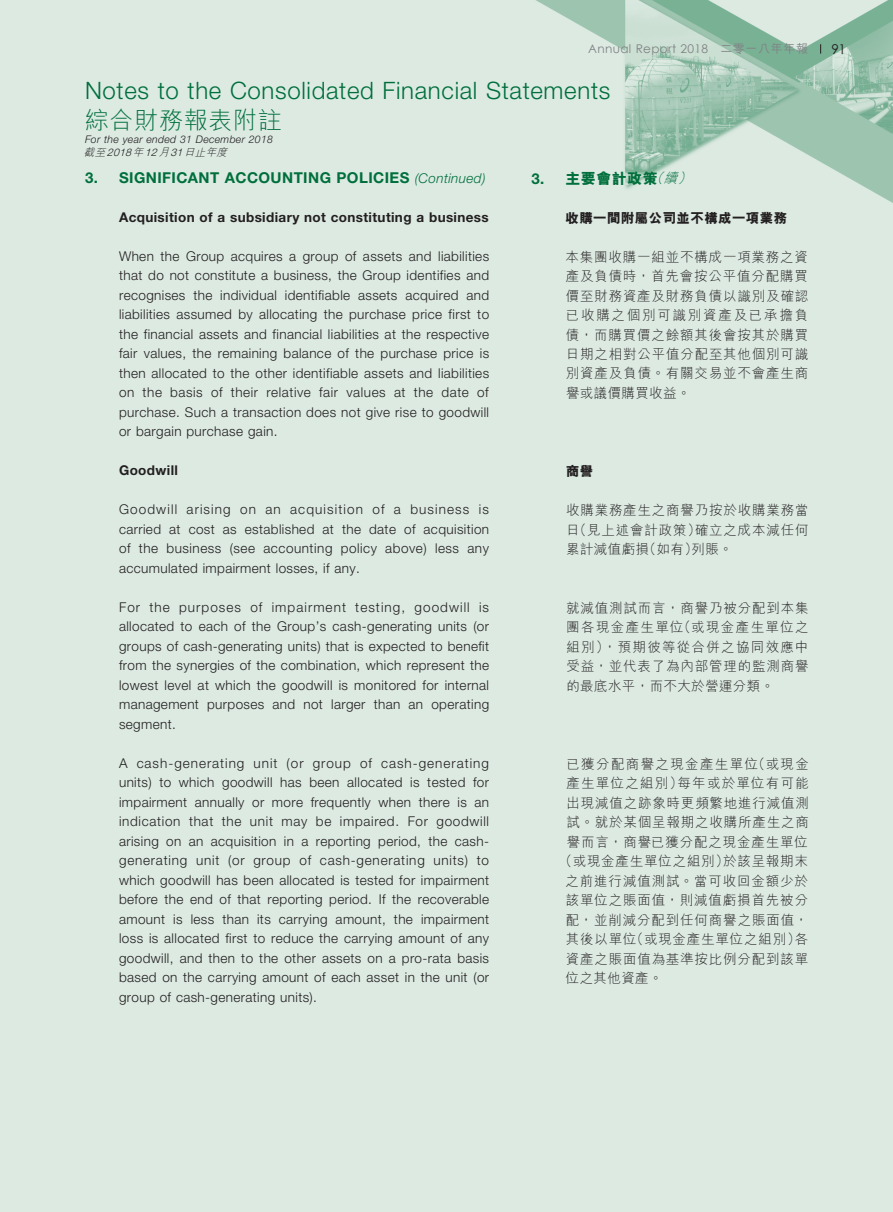
<style>
.page{position:relative;width:893px;height:1212px;background:#dceae2}
.page>*{position:absolute;margin:0;border:0;box-sizing:border-box;transform-origin:0 0}
.t1{font:300 24px "Helvetica Neue";letter-spacing:.03em;color:#006f3c}
.t2{font:300 24px "M Hei HK";letter-spacing:.03em;color:#006f3c}
.t3{font:700 15px "Helvetica Neue";letter-spacing:.03em;color:#006f3c}
.t4{font:800 15px "M Hei HK";letter-spacing:.03em;color:#006f3c}
.t5{font:300 13.5px/19.5px "Helvetica Neue";letter-spacing:.03em;color:#231f20;text-align:justify}
.t6{font:300 13.5px/19.5px "M Hei HK";letter-spacing:.06em;color:#231f20;text-align:justify}
.t7{font:700 13.5px "Helvetica Neue";letter-spacing:.025em;color:#231f20}
.t8{font:800 13.5px "M Hei HK";letter-spacing:.03em;color:#231f20}
.t9{font:300 13.5px "M Hei HK";letter-spacing:.1em;color:#231f20}
.t10{font:300 13.5px "M Hei HK";letter-spacing:.09em;color:#231f20}
.t11{font:13.5px "Century Gothic";color:#231f20}
.t12{font:12px "Century Gothic";letter-spacing:.03em;color:#808285}
.t13{font:italic 300 10.5px "Helvetica Neue";letter-spacing:.03em;color:#231f20}
.t14{font:italic 300 10.5px "M Hei HK";color:#231f20}
.s1{font-family:"M Hei HK";font-weight:500}
.s2{font-family:"Helvetica Neue"}
.s3{font-weight:300;font-style:italic;font-size:13.5px}
.s4{font-family:"Helvetica Neue";font-weight:700}
</style>
<div class="page">
<p class="t12" style="left:588px;top:40px;width:221px">Annual Report 2018 <span class="s1">二零一八年年報</span></p>
<p class="t11" style="left:831px;top:40px;width:16px">91</p>
<h1 class="t1" style="left:85px;top:76px;width:527px">Notes to the Consolidated Financial Statements</h1>
<h1 class="t2" style="left:85px;top:104px;width:198px">綜合財務報表附註</h1>
<p class="t13" style="left:85px;top:133px;width:190px">For the year ended 31 December 2018</p>
<p class="t14" style="left:84px;top:145px;width:148px">截至<span class="s2">2018</span>年<span class="s2">12</span>月<span class="s2">31</span>日止年度</p>
<p class="t3" style="left:85px;top:168px;width:402px">3. SIGNIFICANT ACCOUNTING POLICIES <span class="s3">(Continued)</span></p>
<p class="t7" style="left:119px;top:209px;width:371px">Acquisition of a subsidiary not constituting a business</p>
<p class="t5" style="left:119px;top:246px;width:372px">When the Group acquires a group of assets and liabilities that do not constitute a business, the Group identifies and recognises the individual identifiable assets acquired and liabilities assumed by allocating the purchase price first to the financial assets and financial liabilities at the respective fair values, the remaining balance of the purchase price is then allocated to the other identifiable assets and liabilities on the basis of their relative fair values at the date of purchase. Such a transaction does not give rise to goodwill or bargain purchase gain.</p>
<p class="t7" style="left:119px;top:462px;width:61px">Goodwill</p>
<p class="t5" style="left:119px;top:500px;width:372px">Goodwill arising on an acquisition of a business is carried at cost as established at the date of acquisition of the business (see accounting policy above) less any accumulated impairment losses, if any.</p>
<p class="t5" style="left:119px;top:597px;width:372px">For the purposes of impairment testing, goodwill is allocated to each of the Group’s cash-generating units (or groups of cash-generating units) that is expected to benefit from the synergies of the combination, which represent the lowest level at which the goodwill is monitored for internal management purposes and not larger than an operating segment.</p>
<p class="t5" style="left:119px;top:753px;width:372px">A cash-generating unit (or group of cash-generating units) to which goodwill has been allocated is tested for impairment annually or more frequently when there is an indication that the unit may be impaired. For goodwill arising on an acquisition in a reporting period, the cash&shy;generating unit (or group of cash-generating units) to which goodwill has been allocated is tested for impairment before the end of that reporting period. If the recoverable amount is less than its carrying amount, the impairment loss is allocated first to reduce the carrying amount of any goodwill, and then to the other assets on a pro-rata basis based on the carrying amount of each asset in the unit (or group of cash-generating units).</p>
<p class="t4" style="left:531px;top:168px;width:166px"><span class="s4">3.</span> 主要會計政策<span class="s3">（續）</span></p>
<p class="t8" style="left:566px;top:208px;width:223px">收購一間附屬公司並不構成一項業務</p>
<p class="t6" style="left:566px;top:246px;width:244px">本集團收購一組並不構成一項業務之資產及負債時，首先會按公平值分配購買價至財務資產及財務負債以識別及確認已收購之個別可識別資產及已承擔負債，而購買價之餘額其後會按其於購買日期之相對公平值分配至其他個別可識別資產及負債。有關交易並不會產生商譽或議價購買收益。</p>
<p class="t8" style="left:566px;top:462px;width:29px">商譽</p>
<p class="t6" style="left:566px;top:500px;width:244px">收購業務產生之商譽乃按於收購業務當日（見上述會計政策）確立之成本減任何累計減值虧損（如有）列賬。</p>
<p class="t6" style="left:566px;top:597px;width:244px">就減值測試而言，商譽乃被分配到本集團各現金產生單位（或現金產生單位之組別），預期彼等從合併之協同效應中受益，並代表了為內部管理的監測商譽的最底水平，而不大於營運分類。</p>
<p class="t9" style="left:566px;top:754px;width:244px">已獲分配商譽之現金產生單位（或現金</p>
<p class="t10" style="left:566px;top:773px;width:244px">產生單位之組別）每年或於單位有可能</p>
<p class="t6" style="left:566px;top:792px;width:244px">出現減值之跡象時更頻繁地進行減值測</p>
<p class="t6" style="left:567px;top:812px;width:244px">試。就於某個呈報期之收購所產生之商</p>
<p class="t6" style="left:567px;top:831px;width:243px">譽而言，商譽已獲分配之現金產生單位</p>
<p class="t6" style="left:559px;top:851px;width:251px">（或現金產生單位之組別）於該呈報期末</p>
<p class="t6" style="left:566px;top:870px;width:244px">之前進行減值測試。當可收回金額少於</p>
<p class="t6" style="left:566px;top:890px;width:244px">該單位之賬面值，則減值虧損首先被分</p>
<p class="t6" style="left:566px;top:909px;width:244px">配，並削減分配到任何商譽之賬面值，</p>
<p class="t6" style="left:566px;top:929px;width:244px">其後以單位（或現金產生單位之組別）各</p>
<p class="t6" style="left:566px;top:948px;width:244px">資產之賬面值為基準按比例分配到該單</p>
<p class="t6" style="left:566px;top:968px;width:98px">位之其他資產。</p>
</div>
